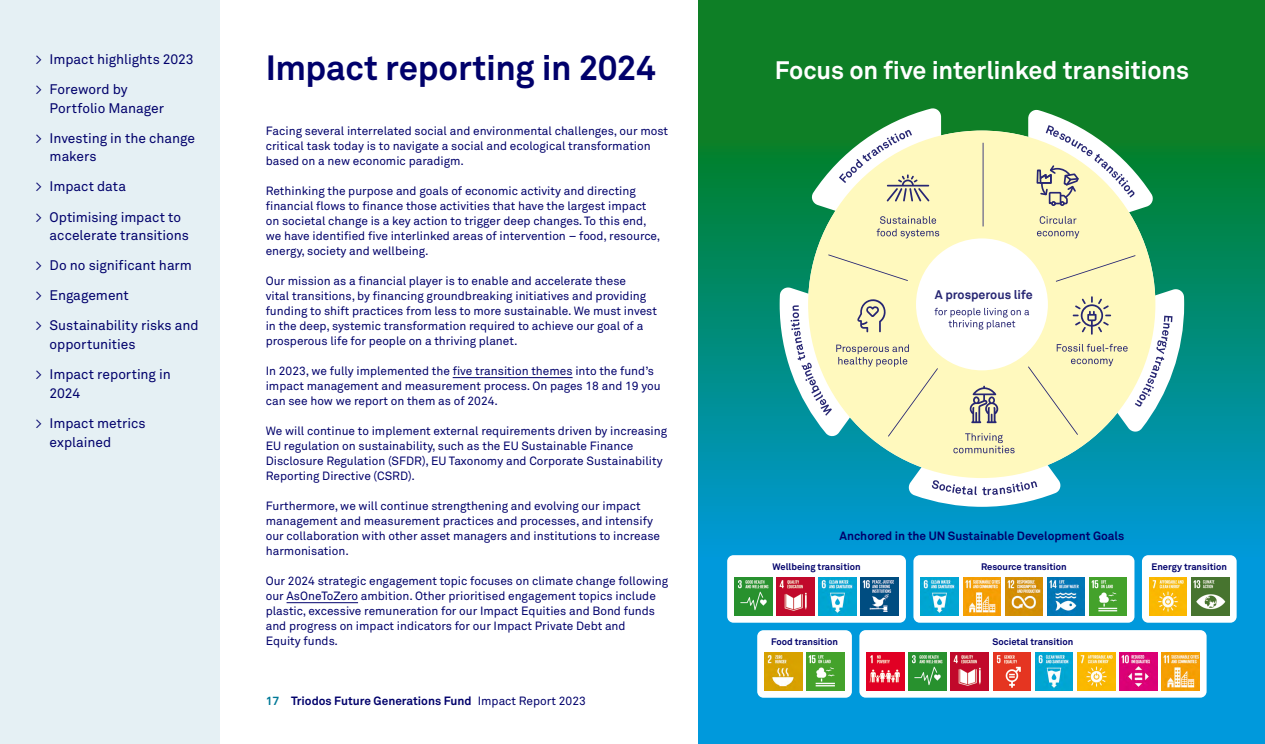
<style>
.page{position:relative;width:1265px;height:744px;background:#fff}
.page>*{position:absolute;margin:0;border:0;box-sizing:border-box;transform-origin:0 0}
.t1{font:700 34.75px "Akkurat Pro";letter-spacing:-.01em;color:#00006b}
.t2{font:700 25px "Akkurat Pro";letter-spacing:-.01em;color:#fff}
.t3{font:13.75px/30px "Akkurat Pro";letter-spacing:-.005em;color:#00006b}
.t4{font:700 12.5px "Akkurat";color:#272673}
.t5{font:11.88px/15px "Akkurat Pro";color:#00006b}
.t6{font:700 11.88px "Akkurat Pro";color:#00006b}
.t7{font:700 9.38px "Akkurat Pro";color:#00006b}
.s1{color:#007997}
.s2{font-weight:400}
</style>
<div class="page">
<div style="left:0;top:0;width:220px;height:744px;background:#e5f0f4"></div>
<hr style="left:453px;top:377px;width:120px;height:1px;background:#00006b">
<hr style="left:287px;top:602px;width:71px;height:1px;background:#00006b">
<svg style="left:699px;top:0;width:566px;height:744px;background:#088c7a"></svg>
<div style="left:828px;top:143px;width:307px;height:143px;background:#fff9be"></div>
<svg style="left:1028px;top:109px;width:126px;height:134px"></svg>
<svg style="left:810px;top:108px;width:131px;height:135px"></svg>
<div style="left:916px;top:238px;width:132px;height:132px;background:#fff;border-radius:50%"></div>
<svg style="left:780px;top:286px;width:404px;height:221px"></svg>
<div style="left:757px;top:630px;width:95px;height:68px;background:#fff;border-radius:6px"></div>
<img style="left:807px;top:652px;width:37px;height:38px">
<img style="left:765px;top:652px;width:37px;height:38px">
<div style="left:859px;top:630px;width:348px;height:67px;background:#fff;border-radius:6px"></div>
<img style="left:951px;top:652px;width:37px;height:38px">
<img style="left:1078px;top:652px;width:37px;height:38px">
<img style="left:993px;top:652px;width:38px;height:38px">
<img style="left:1162px;top:652px;width:37px;height:38px">
<img style="left:867px;top:652px;width:37px;height:38px">
<img style="left:909px;top:652px;width:37px;height:38px">
<img style="left:1035px;top:652px;width:38px;height:38px">
<img style="left:1120px;top:652px;width:37px;height:38px">
<div style="left:727px;top:555px;width:179px;height:67px;background:#fff;border-radius:6px"></div>
<img style="left:777px;top:578px;width:37px;height:37px">
<img style="left:861px;top:578px;width:37px;height:37px">
<img style="left:735px;top:578px;width:37px;height:37px">
<img style="left:819px;top:578px;width:37px;height:37px">
<div style="left:1142px;top:555px;width:95px;height:67px;background:#fff;border-radius:6px"></div>
<img style="left:1192px;top:578px;width:37px;height:37px">
<img style="left:1149px;top:578px;width:38px;height:37px">
<div style="left:913px;top:555px;width:221px;height:67px;background:#fff;border-radius:6px"></div>
<img style="left:963px;top:578px;width:38px;height:37px">
<img style="left:1047px;top:578px;width:38px;height:37px">
<img style="left:1089px;top:578px;width:38px;height:37px">
<img style="left:921px;top:578px;width:37px;height:37px">
<img style="left:1005px;top:578px;width:38px;height:37px">
<p class="t3" style="left:35px;top:44px;width:160px">&gt; Impact highlights 2023 &gt; Foreword by</p>
<p class="t3" style="left:35px;top:93px;width:161px;text-indent:14px">Portfolio Manager<br>&gt; Investing in the change</p>
<p class="t3" style="left:35px;top:142px;width:147px;text-indent:14px">makers<br>&gt; Impact data<br>&gt; Optimising impact to</p>
<p class="t3" style="left:35px;top:220px;width:165px;text-indent:14px">accelerate transitions &gt; Do no significant harm &gt; Engagement<br>&gt; Sustainability risks and</p>
<p class="t3" style="left:35px;top:329px;width:137px;text-indent:14px">opportunities<br>&gt; Impact reporting in</p>
<p class="t3" style="left:35px;top:378px;width:112px;text-indent:14px">2024<br>&gt; Impact metrics</p>
<p class="t3" style="left:50px;top:427px;width:63px">explained</p>
<h1 class="t1" style="left:266px;top:46px;width:392px">Impact reporting in 2024</h1>
<p class="t5" style="left:266px;top:123px;width:404px">Facing several interrelated social and environmental challenges, our most critical task today is to navigate a social and ecological transformation based on a new economic paradigm.</p>
<p class="t5" style="left:266px;top:183px;width:396px">Rethinking the purpose and goals of economic activity and directing financial flows to finance those activities that have the largest impact on societal change is a key action to trigger deep changes. To this end, we have identified five interlinked areas of intervention – food, resource, energy, society and wellbeing.</p>
<p class="t5" style="left:266px;top:273px;width:393px">Our mission as a financial player is to enable and accelerate these<br>vital transitions, by financing groundbreaking initiatives and providing funding to shift practices from less to more sustainable. We must invest in the deep, systemic transformation required to achieve our goal of a prosperous life for people on a thriving planet.</p>
<p class="t5" style="left:266px;top:363px;width:396px">In 2023, we fully implemented the five transition themes into the fund’s impact management and measurement process. On pages 18 and 19 you can see how we report on them as of 2024.</p>
<p class="t5" style="left:266px;top:423px;width:403px">We will continue to implement external requirements driven by increasing EU regulation on sustainability, such as the EU Sustainable Finance Disclosure Regulation (SFDR), EU Taxonomy and Corporate Sustainability Reporting Directive (CSRD).</p>
<p class="t5" style="left:266px;top:498px;width:396px">Furthermore, we will continue strengthening and evolving our impact management and measurement practices and processes, and intensify our collaboration with other asset managers and institutions to increase harmonisation.</p>
<p class="t5" style="left:266px;top:573px;width:404px">Our 2024 strategic engagement topic focuses on climate change following our AsOneToZero ambition. Other prioritised engagement topics include plastic, excessive remuneration for our Impact Equities and Bond funds and progress on impact indicators for our Impact Private Debt and<br>Equity funds.</p>
<p class="t6" style="left:266px;top:693px;width:322px"><span class="s1">17</span> Triodos Future Generations Fund <span class="s2">Impact Report 2023</span></p>
<h2 class="t2" style="left:775px;top:54px;width:416px">Focus on five interlinked transitions</h2>
<p class="t4" style="left:935px;top:287px;width:99px">A prosperous life</p>
<p class="t6" style="left:839px;top:528px;width:286px">Anchored in the UN Sustainable Development Goals</p>
<p class="t7" style="left:772px;top:561px;width:90px">Wellbeing transition</p>
<p class="t7" style="left:981px;top:561px;width:87px">Resource transition</p>
<p class="t7" style="left:1152px;top:561px;width:77px">Energy transition</p>
<p class="t7" style="left:771px;top:636px;width:68px">Food transition</p>
<p class="t7" style="left:993px;top:636px;width:82px">Societal transition</p>
</div>
